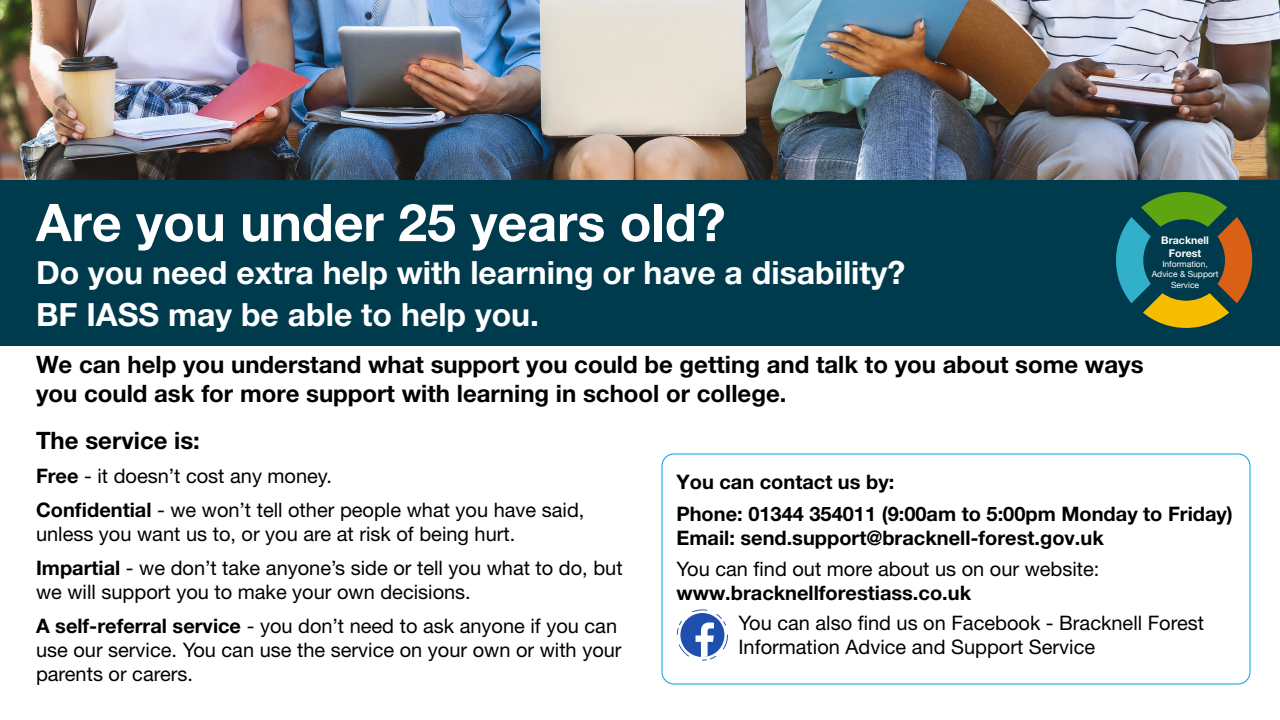
<style>
.page{position:relative;width:1280px;height:720px;background:#fff}
.page>*{position:absolute;margin:0;border:0;box-sizing:border-box;transform-origin:0 0}
.t1{font:700 52px "Helvetica Neue LT Pro";color:#fff}
.t2{font:700 32px "Helvetica Neue LT Pro";color:#fff}
.t3{font:700 24px/28.8px "Helvetica Neue LT Pro";color:#000}
.t4{font:20px/24px "Helvetica Neue";color:#000}
.t5{font:700 20px "Helvetica Neue LT Pro";color:#000}
.t6{font:700 10.6px "Helvetica Neue LT Pro";color:#fff}
.t7{font:8.5px "Helvetica Neue";color:#fff}
.s1{font-family:"Helvetica Neue LT Pro";font-weight:700}
</style>
<div class="page">
<div style="left:0;top:180px;width:1280px;height:166px;background:#003b4d"></div>
<img style="left:1px;top:0;width:1279px;height:180px">
<div style="left:662px;top:454px;width:588px;height:230px;border:1px solid #009fe3;border-radius:12px"></div>
<svg style="left:1116px;top:192px;width:137px;height:136px"></svg>
<svg style="left:677px;top:609px;width:51px;height:52px"></svg>
<p class="t1" style="left:36px;top:190px;width:691px">Are you under 25 years old?</p>
<p class="t2" style="left:36px;top:252px;width:871px">Do you need extra help with learning or have a disability?</p>
<p class="t2" style="left:36px;top:295px;width:505px">BF IASS may be able to help you.</p>
<p class="t3" style="left:36px;top:349px;width:1109px">We can help you understand what support you could be getting and talk to you about some ways you could ask for more support with learning in school or college.</p>
<p class="t6" style="left:1161px;top:234px;width:49px">Bracknell</p>
<p class="t6" style="left:1169px;top:247px;width:34px">Forest</p>
<p class="t7" style="left:1162px;top:258px;width:47px">Information,</p>
<p class="t7" style="left:1152px;top:268px;width:68px">Advice &amp; Support</p>
<p class="t7" style="left:1171px;top:278px;width:30px">Service</p>
<p class="t3" style="left:36px;top:426px;width:165px">The service is:</p>
<p class="t4" style="left:36px;top:464px;width:298px"><span class="s1">Free</span> - it doesn’t cost any money.</p>
<p class="t4" style="left:36px;top:498px;width:550px"><span class="s1">Confidential</span> - we won’t tell other people what you have said, unless you want us to, or you are at risk of being hurt.</p>
<p class="t4" style="left:36px;top:556px;width:588px"><span class="s1">Impartial</span> - we don’t take anyone’s side or tell you what to do, but we will support you to make your own decisions.</p>
<p class="t4" style="left:36px;top:614px;width:587px"><span class="s1">A self-referral service</span> - you don’t need to ask anyone if you can use our service. You can use the service on your own or with your parents or carers.</p>
<p class="t5" style="left:676px;top:469px;width:219px">You can contact us by:</p>
<p class="t5" style="left:676px;top:501px;width:558px">Phone: 01344 354011 (9:00am to 5:00pm Monday to Friday)</p>
<p class="t5" style="left:676px;top:525px;width:429px">Email: send.support@bracknell-forest.gov.uk</p>
<p class="t4" style="left:676px;top:556px;width:425px">You can find out more about us on our website: <span class="s1">www.bracknellforestiass.co.uk</span></p>
<p class="t4" style="left:738px;top:610px;width:467px">You can also find us on Facebook - Bracknell Forest<br>Information Advice and Support Service</p>
</div>
